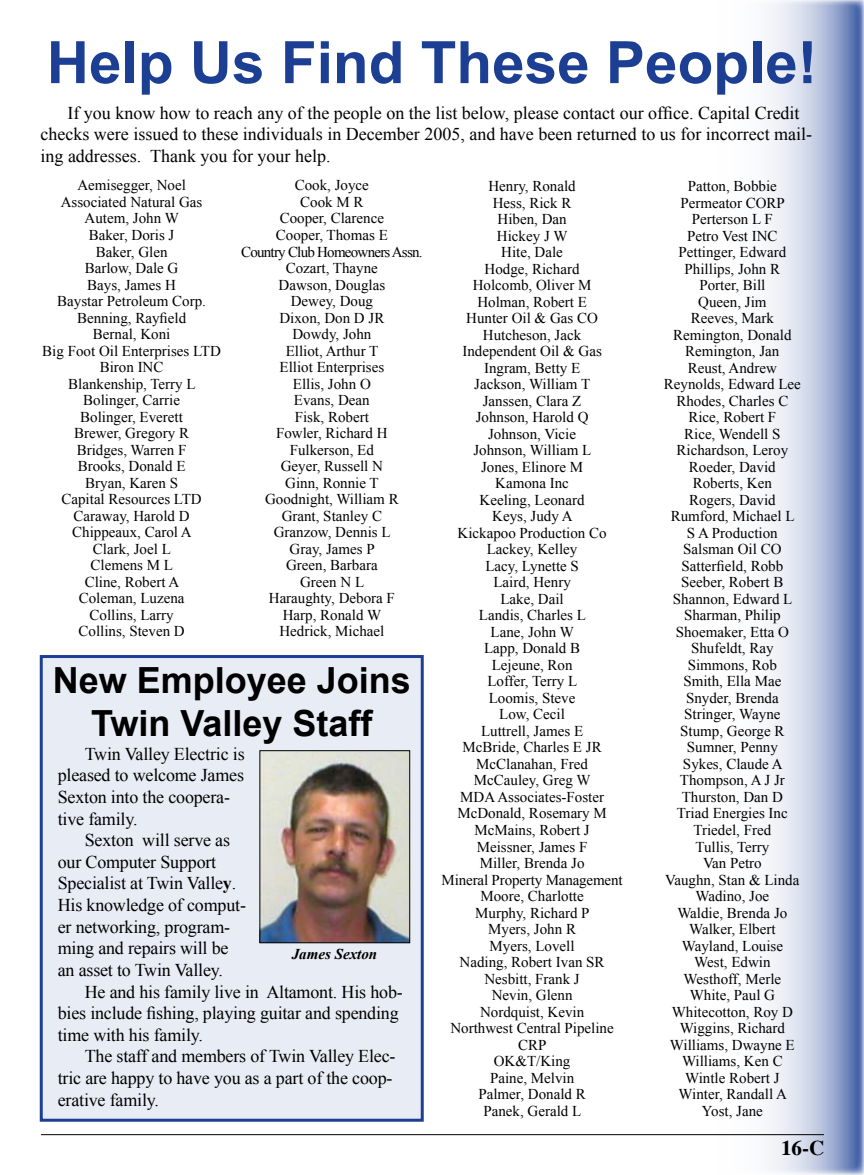
<style>
.page{position:relative;width:864px;height:1175px;background:#fff}
.page>*{position:absolute;margin:0;border:0;box-sizing:border-box;transform-origin:0 0}
.t1{font:700 58.5px "Arial";color:#1c3f94}
.t2{font:700 36px/43.2px "Arial";color:#000;text-align:center}
.t3{font:700 21px "Times";color:#000}
.t4{font:18px/21.6px "Times New Roman";letter-spacing:-.01em;color:#000}
.t5{font:15px/16.5px "Times New Roman";color:#000;text-align:center}
.t6{font:italic 700 15px "Times New Roman";color:#000}
.s1{font-weight:700}
</style>
<div class="page">
<svg style="left:650px;top:0;width:214px;height:1174px"></svg>
<hr style="left:41px;top:1134px;width:783px;height:1px;background:#000">
<div style="left:41px;top:656px;width:381px;height:464px;background:#e8ecf4"></div>
<div style="left:40px;top:655px;width:384px;height:466px;border:3px solid #1c3f94"></div>
<img style="left:262px;top:752px;width:146px;height:189px">
<div style="left:260px;top:750px;width:150px;height:193px;border:1px solid #000"></div>
<h1 class="t1" style="left:47px;top:24px;width:772px">Help Us Find These People!</h1>
<p class="t4" style="left:40px;top:102px;width:773px;text-indent:27px">If you know how to reach any of the people on the list below, please contact our office. Capital Credit checks were issued to these individuals in December 2005, and have been returned to us for incorrect mail&shy;ing addresses. Thank you for your help.</p>
<p class="t5" style="left:42px;top:177px;width:180px">Aemisegger, Noel<br>Associated Natural Gas<br>Autem, John W<br>Baker, Doris J<br>Baker, Glen<br>Barlow, Dale G<br>Bays, James H<br>Baystar Petroleum Corp.<br>Benning, Rayfield<br>Bernal, Koni<br>Big Foot Oil Enterprises LTD<br>Biron INC<br>Blankenship, Terry L<br>Bolinger, Carrie<br>Bolinger, Everett<br>Brewer, Gregory R<br>Bridges, Warren F<br>Brooks, Donald E<br>Bryan, Karen S<br>Capital Resources LTD<br>Caraway, Harold D<br>Chippeaux, Carol A<br>Clark, Joel L<br>Clemens M L<br>Cline, Robert A<br>Coleman, Luzena<br>Collins, Larry<br>Collins, Steven D</p>
<p class="t5" style="left:241px;top:177px;width:183px">Cook, Joyce<br>Cook M R<br>Cooper, Clarence<br>Cooper, Thomas E<br>Country Club Homeowners Assn.<br>Cozart, Thayne<br>Dawson, Douglas<br>Dewey, Doug<br>Dixon, Don D JR<br>Dowdy, John<br>Elliot, Arthur T<br>Elliot Enterprises<br>Ellis, John O<br>Evans, Dean<br>Fisk, Robert<br>Fowler, Richard H<br>Fulkerson, Ed<br>Geyer, Russell N<br>Ginn, Ronnie T<br>Goodnight, William R<br>Grant, Stanley C<br>Granzow, Dennis L<br>Gray, James P<br>Green, Barbara<br>Green N L<br>Haraughty, Debora F<br>Harp, Ronald W<br>Hedrick, Michael</p>
<p class="t5" style="left:442px;top:178px;width:183px">Henry, Ronald<br>Hess, Rick R<br>Hiben, Dan<br>Hickey J W<br>Hite, Dale<br>Hodge, Richard<br>Holcomb, Oliver M<br>Holman, Robert E<br>Hunter Oil &amp; Gas CO<br>Hutcheson, Jack<br>Independent Oil &amp; Gas<br>Ingram, Betty E<br>Jackson, William T<br>Janssen, Clara Z<br>Johnson, Harold Q<br>Johnson, Vicie<br>Johnson, William L<br>Jones, Elinore M<br>Kamona Inc<br>Keeling, Leonard<br>Keys, Judy A<br>Kickapoo Production Co<br>Lackey, Kelley<br>Lacy, Lynette S<br>Laird, Henry<br>Lake, Dail<br>Landis, Charles L<br>Lane, John W<br>Lapp, Donald B<br>Lejeune, Ron<br>Loffer, Terry L<br>Loomis, Steve<br>Low, Cecil<br>Luttrell, James E<br>McBride, Charles E JR<br>McClanahan, Fred<br>McCauley, Greg W<br>MDA Associates-Foster<br>McDonald, Rosemary M<br>McMains, Robert J<br>Meissner, James F<br>Miller, Brenda Jo<br>Mineral Property Management<br>Moore, Charlotte<br>Murphy, Richard P<br>Myers, John R<br>Myers, Lovell<br>Nading, Robert Ivan SR<br>Nesbitt, Frank J<br>Nevin, Glenn<br>Nordquist, Kevin<br>Northwest Central Pipeline<br>CRP<br>OK&amp;T/King<br>Paine, Melvin<br>Palmer, Donald R<br>Panek, Gerald L</p>
<p class="t5" style="left:664px;top:178px;width:139px">Patton, Bobbie<br>Permeator CORP<br>Perterson L F<br>Petro Vest INC<br>Pettinger, Edward<br>Phillips, John R<br>Porter, Bill<br>Queen, Jim<br>Reeves, Mark<br>Remington, Donald<br>Remington, Jan<br>Reust, Andrew<br>Reynolds, Edward Lee<br>Rhodes, Charles C<br>Rice, Robert F<br>Rice, Wendell S<br>Richardson, Leroy<br>Roeder, David<br>Roberts, Ken<br>Rogers, David<br>Rumford, Michael L<br>S A Production<br>Salsman Oil CO<br>Satterfield, Robb<br>Seeber, Robert B<br>Shannon, Edward L<br>Sharman, Philip<br>Shoemaker, Etta O<br>Shufeldt, Ray<br>Simmons, Rob<br>Smith, Ella Mae<br>Snyder, Brenda<br>Stringer, Wayne<br>Stump, George R<br>Sumner, Penny<br>Sykes, Claude A<br>Thompson, A J Jr<br>Thurston, Dan D<br>Triad Energies Inc<br>Triedel, Fred<br>Tullis, Terry<br>Van Petro<br>Vaughn, Stan &amp; Linda<br>Wadino, Joe<br>Waldie, Brenda Jo<br>Walker, Elbert<br>Wayland, Louise<br>West, Edwin<br>Westhoff, Merle<br>White, Paul G<br>Whitecotton, Roy D<br>Wiggins, Richard<br>Williams, Dwayne E<br>Williams, Ken C<br>Wintle Robert J<br>Winter, Randall A<br>Yost, Jane</p>
<h2 class="t2" style="left:53px;top:659px;width:360px">New Employee Joins<br>Twin Valley Staff</h2>
<p class="t4" style="left:58px;top:742px;width:188px;text-indent:27px">Twin Valley Electric is pleased to welcome James<br>Sexton into the coopera&shy;tive family.</p>
<p class="t4" style="left:58px;top:829px;width:190px;text-indent:27px">Sexton will serve as our Computer Support<br>Specialist at Twin Valle<span class="s1">y</span>.<br>His knowledge of comput&shy;er networking, program&shy;ming and repairs will be an asset to Twin Valley.</p>
<p class="t4" style="left:58px;top:980px;width:347px;text-indent:27px">He and his family live in Altamont. His hob&shy;bies include fishing, playing guitar and spending time with his family.</p>
<p class="t4" style="left:58px;top:1045px;width:339px;text-indent:27px">The staff and members of Twin Valley Elec&shy;tric are happy to have you as a part of the coop&shy;erative family.</p>
<p class="t6" style="left:292px;top:943px;width:87px">James Sexton</p>
<h3 class="t3" style="left:781px;top:1135px;width:45px">16-C</h3>
</div>
